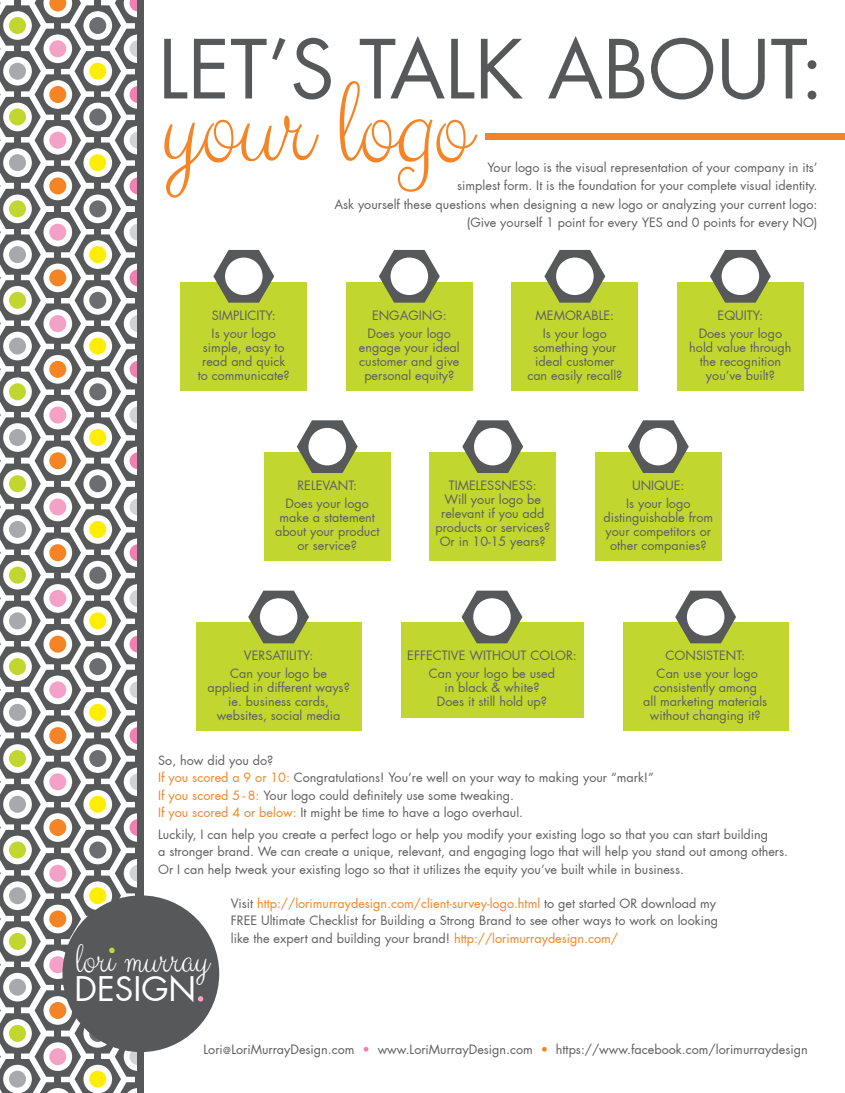
<style>
.page{position:relative;width:845px;height:1093px;background:#fff}
.page>*{position:absolute;margin:0;border:0;box-sizing:border-box;transform-origin:0 0}
.t1{font:122.06px "Clicker Script";color:#f58427;scale:.9 1}
.t2{font:79.1px "Futura";color:#57585a}
.t3{font:42.79px "Clicker Script";color:#fff;scale:.9 1}
.t4{font:33.16px "Futura";color:#fff}
.t5{font:12.6px/14px "Futura";color:#5f5f62;text-align:center}
.s1{color:#f58427}
.s2{font-size:9.62px}
.s3{color:#ef80b2}
</style>
<div class="page">
<div style="left:138px;top:0;width:6px;height:1093px;background:#57585a"></div>
<div style="left:485px;top:134px;width:359px;height:6px;background:#f58427"></div>
<div style="left:62px;top:895px;width:157px;height:157px;background:#57585a;border-radius:50%"></div>
<svg style="left:0;top:0;width:138px;height:1093px"></svg>
<svg style="left:198px;top:996px;width:5px;height:5px"></svg>
<div style="left:181px;top:282px;width:126px;height:109px;background:#c1d72f"></div>
<svg style="left:213px;top:250px;width:61px;height:53px"></svg>
<div style="left:225px;top:258px;width:37px;height:37px;background:#fff;border-radius:50%"></div>
<div style="left:346px;top:282px;width:126px;height:109px;background:#c1d72f"></div>
<svg style="left:379px;top:250px;width:60px;height:53px"></svg>
<div style="left:390px;top:258px;width:38px;height:37px;background:#fff;border-radius:50%"></div>
<div style="left:511px;top:282px;width:127px;height:109px;background:#c1d72f"></div>
<svg style="left:544px;top:250px;width:61px;height:53px"></svg>
<div style="left:556px;top:258px;width:37px;height:37px;background:#fff;border-radius:50%"></div>
<div style="left:677px;top:282px;width:126px;height:109px;background:#c1d72f"></div>
<svg style="left:710px;top:250px;width:60px;height:53px"></svg>
<div style="left:721px;top:258px;width:38px;height:37px;background:#fff;border-radius:50%"></div>
<div style="left:264px;top:452px;width:126px;height:109px;background:#c1d72f"></div>
<svg style="left:297px;top:420px;width:60px;height:53px"></svg>
<div style="left:308px;top:428px;width:38px;height:37px;background:#fff;border-radius:50%"></div>
<div style="left:429px;top:452px;width:127px;height:109px;background:#c1d72f"></div>
<svg style="left:462px;top:420px;width:61px;height:53px"></svg>
<div style="left:474px;top:428px;width:37px;height:37px;background:#fff;border-radius:50%"></div>
<div style="left:595px;top:452px;width:126px;height:109px;background:#c1d72f"></div>
<svg style="left:628px;top:420px;width:60px;height:53px"></svg>
<div style="left:639px;top:428px;width:38px;height:37px;background:#fff;border-radius:50%"></div>
<div style="left:196px;top:622px;width:165px;height:109px;background:#c1d72f"></div>
<svg style="left:248px;top:591px;width:61px;height:52px"></svg>
<div style="left:260px;top:598px;width:37px;height:38px;background:#fff;border-radius:50%"></div>
<div style="left:623px;top:622px;width:165px;height:109px;background:#c1d72f"></div>
<svg style="left:675px;top:591px;width:61px;height:52px"></svg>
<div style="left:686px;top:598px;width:38px;height:38px;background:#fff;border-radius:50%"></div>
<div style="left:400px;top:622px;width:183px;height:96px;background:#c1d72f"></div>
<svg style="left:461px;top:591px;width:61px;height:52px"></svg>
<div style="left:473px;top:598px;width:37px;height:38px;background:#fff;border-radius:50%"></div>
<h2 class="t2" style="left:158px;top:19px;width:667px">LET’S TALK ABOUT:</h2>
<h1 class="t1" style="left:161px;top:50px;width:345px">your logo</h1>
<p class="t5" style="left:334px;top:159px;width:484px;line-height:18.1px;text-align:right">Your logo is the visual representation of your company in its’<br>simplest form. It is the foundation for your complete visual identity.<br>Ask yourself these questions when designing a new logo or analyzing your current logo: (Give yourself 1 point for every YES and 0 points for every NO)</p>
<p class="t5" style="left:212px;top:306px;width:66px;line-height:18.1px;text-align:left">SIMPLICITY:<br>Is your logo</p>
<p class="t5" style="left:198px;top:340px;width:93px">simple, easy to read and quick to communicate?</p>
<p class="t5" style="left:367px;top:306px;width:85px;line-height:18.1px">ENGAGING:<br>Does your logo</p>
<p class="t5" style="left:359px;top:340px;width:102px">engage your ideal customer and give personal equity?</p>
<p class="t5" style="left:535px;top:306px;width:80px;line-height:18.1px">MEMORABLE:<br>Is your logo</p>
<p class="t5" style="left:527px;top:340px;width:96px">something your ideal customer can easily recall?</p>
<p class="t5" style="left:698px;top:306px;width:85px;line-height:18.1px">EQUITY:<br>Does your logo</p>
<p class="t5" style="left:689px;top:340px;width:104px">hold value through the recognition you’ve built?</p>
<p class="t5" style="left:285px;top:476px;width:85px;line-height:18.1px">RELEVANT:<br>Does your logo</p>
<p class="t5" style="left:275px;top:510px;width:106px">make a statement about your product or service?</p>
<p class="t5" style="left:435px;top:478px;width:116px">TIMELESSNESS:<br>Will your logo be relevant if you add products or services?<br>Or in 10-15 years?</p>
<p class="t5" style="left:626px;top:476px;width:66px;line-height:18.1px">UNIQUE:<br>Is your logo</p>
<p class="t5" style="left:603px;top:510px;width:111px">distinguishable from your competitors or other companies?</p>
<p class="t5" style="left:230px;top:647px;width:98px;line-height:18.1px">VERSATILITY:<br>Can your logo be</p>
<p class="t5" style="left:207px;top:681px;width:144px">applied in different ways? ie. business cards, websites, social media</p>
<p class="t5" style="left:407px;top:647px;width:171px;line-height:18.1px">EFFECTIVE WITHOUT COLOR:<br>Can your logo be used</p>
<p class="t5" style="left:437px;top:681px;width:111px">in black &amp; white?<br>Does it still hold up?</p>
<p class="t5" style="left:656px;top:647px;width:103px;line-height:18.1px">CONSISTENT:<br>Can use your logo</p>
<p class="t5" style="left:643px;top:681px;width:126px">consistently among<br>all marketing materials without changing it?</p>
<p class="t5" style="left:158px;top:751px;width:497px;line-height:17.5px;text-align:left">So, how did you do?<br><span class="s1">If you scored a 9 or 10:</span> Congratulations! You’re well on your way to making your “mark!” <span class="s1">If you scored 5 - 8:</span> Your logo could definitely use some tweaking.<br><span class="s1">If you scored 4 or below:</span> It might be time to have a logo overhaul.</p>
<p class="t5" style="left:158px;top:825px;width:631px;line-height:17.5px;text-align:left">Luckily, I can help you create a perfect logo or help you modify your existing logo so that you can start building<br>a stronger brand. We can create a unique, relevant, and engaging logo that will help you stand out among others.<br>Or I can help tweak your existing logo so that it utilizes the equity you’ve built while in business.</p>
<p class="t5" style="left:231px;top:894px;width:488px;line-height:17.5px;text-align:left">Visit <span class="s1">http://lorimurraydesign.com/client-survey-logo.html</span> to get started OR download my<br>FREE Ultimate Checklist for Building a Strong Brand to see other ways to work on looking like the expert and building your brand! <span class="s1">http://lorimurraydesign.com/</span></p>
<h3 class="t3" style="left:75px;top:933px;width:150px">lori murray</h3>
<h3 class="t4" style="left:75px;top:967px;width:123px">DESIGN</h3>
<p class="t5" style="left:203px;top:1043px;width:605px">Lori<span class="s2">@</span>LoriMurrayDesign.com <span class="s3">•</span> www.LoriMurrayDesign.com <span class="s1">•</span> https://www.facebook.com/lorimurraydesign</p>
</div>
